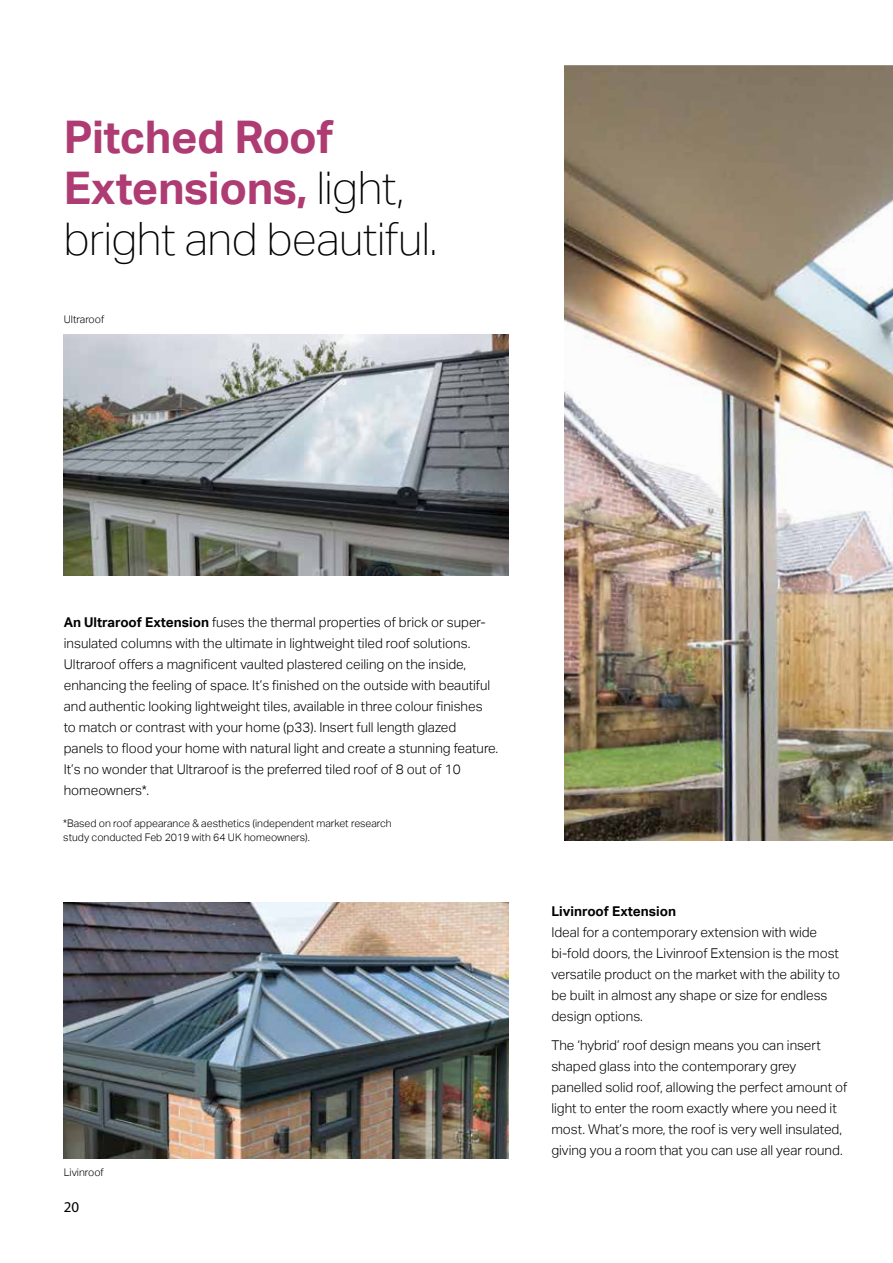
<style>
.page{position:relative;width:893px;height:1263px;background:#fff}
.page>*{position:absolute;margin:0;border:0;box-sizing:border-box;transform-origin:0 0}
.t1{font:100 45px/51px "Aktiv Grotesk";letter-spacing:-.01em;color:#000}
.t2{font:15px "Myriad Pro";color:#000}
.t3{font:300 13.5px/21px "Aktiv Grotesk";color:#000}
.t4{font:700 13.5px "Aktiv Grotesk";color:#000}
.t5{font:300 10.5px/13.5px "Aktiv Grotesk";color:#000}
.s1{font-weight:700;color:#ae3b72}
.s2{font-weight:700}
</style>
<div class="page">
<img style="left:564px;top:65px;width:329px;height:776px">
<img style="left:64px;top:335px;width:444px;height:241px">
<img style="left:64px;top:902px;width:445px;height:256px">
<h1 class="t1" style="left:64px;top:112px;width:375px"><span class="s1">Pitched Roof<br>Extensions,</span> light, bright and beautiful.</h1>
<p class="t5" style="left:64px;top:313px;width:42px">Ultraroof</p>
<p class="t3" style="left:64px;top:612px;width:436px"><span class="s2">An Ultraroof Extension</span> fuses the thermal properties of brick or super&shy;insulated columns with the ultimate in lightweight tiled roof solutions.<br>Ultraroof offers a magnificent vaulted plastered ceiling on the inside, enhancing the feeling of space. It’s finished on the outside with beautiful and authentic looking lightweight tiles, available in three colour finishes to match or contrast with your home (p33). Insert full length glazed panels to flood your home with natural light and create a stunning feature.<br>It’s no wonder that Ultraroof is the preferred tiled roof of 8 out of 10 homeowners*.</p>
<p class="t5" style="left:63px;top:817px;width:330px">*Based on roof appearance &amp; aesthetics (independent market research study conducted Feb 2019 with 64 UK homeowners).</p>
<p class="t5" style="left:64px;top:1166px;width:41px">Livinroof</p>
<p class="t2" style="left:64px;top:1197px;width:17px">20</p>
<p class="t4" style="left:551px;top:903px;width:126px">Livinroof Extension</p>
<p class="t3" style="left:551px;top:921px;width:290px">Ideal for a contemporary extension with wide bi-fold doors, the Livinroof Extension is the most versatile product on the market with the ability to be built in almost any shape or size for endless design options.</p>
<p class="t3" style="left:551px;top:1035px;width:297px">The ‘hybrid’ roof design means you can insert shaped glass into the contemporary grey panelled solid roof, allowing the perfect amount of light to enter the room exactly where you need it most. What’s more, the roof is very well insulated, giving you a room that you can use all year round.</p>
</div>
